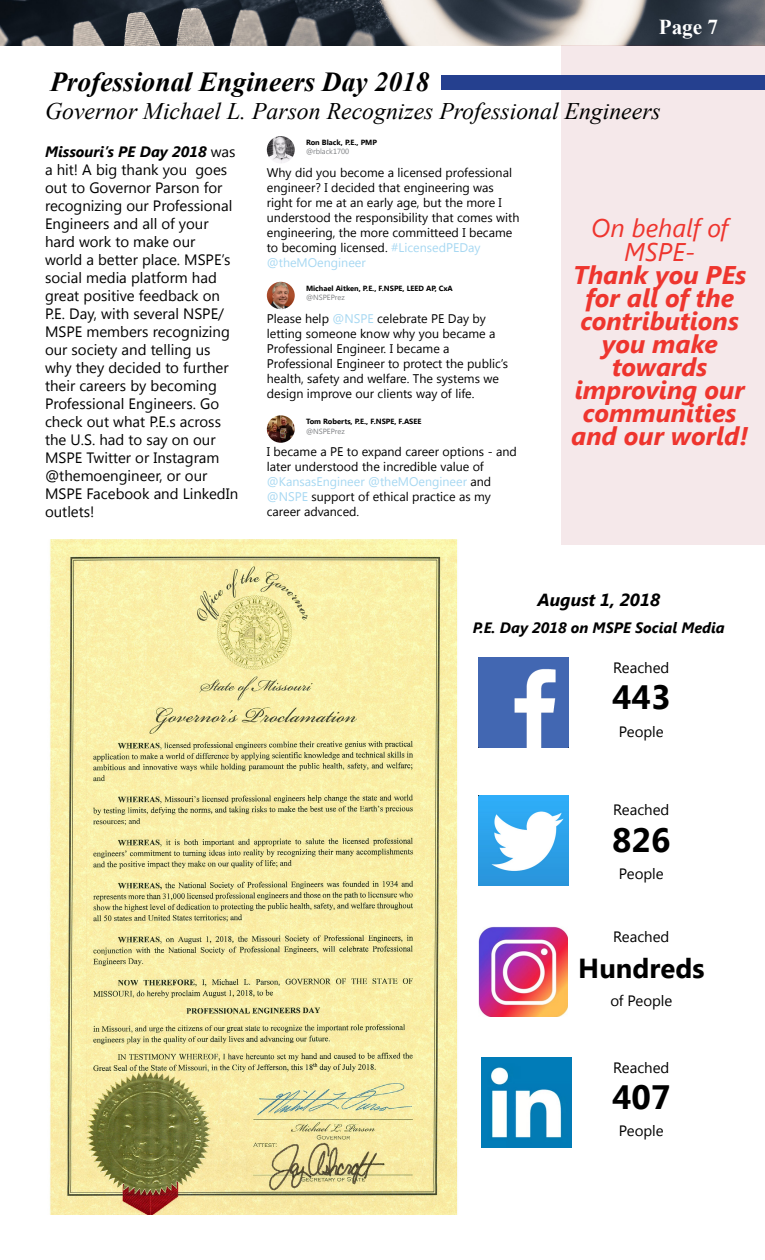
<style>
.page{position:relative;width:765px;height:1260px;background:#fff}
.page>*{position:absolute;margin:0;border:0;box-sizing:border-box;transform-origin:0 0}
.t1{font:700 33.75px "Segoe UI";color:#000}
.t2{font:italic 700 27.5px "Times New Roman";color:#000}
.t3{font:700 27.5px "Segoe UI";color:#000}
.t4{font:italic 700 25.5px/23.1px "Segoe UI";color:#ee352e;text-align:center}
.t5{font:italic 25.5px/23.1px "Segoe UI";color:#ee352e;text-align:center}
.t6{font:italic 23.75px "Times New Roman";color:#000}
.t7{font:700 21.12px "Times New Roman";color:#fff}
.t8{font:italic 700 17.5px "Segoe UI";color:#000}
.t9{font:15px/18px "Segoe UI";color:#000}
.t10{font:italic 700 15px "Segoe UI";color:#000}
.t11{font:12.5px/15px "Segoe UI";color:#000}
.t12{font:700 7.5px "Segoe UI";color:#000}
.t13{font:7.5px "Segoe UI";color:#7e8083}
.s1{font-weight:700;font-style:italic}
.s2{color:#a7d8f2}
</style>
<div class="page">
<img style="left:0;top:0;width:765px;height:45px">
<div style="left:561px;top:45px;width:204px;height:499px;background:#f5e8ea"></div>
<div style="left:441px;top:76px;width:324px;height:14px;background:#25408f"></div>
<img style="left:49px;top:540px;width:409px;height:675px">
<img style="left:478px;top:658px;width:90px;height:90px">
<img style="left:478px;top:796px;width:90px;height:90px">
<img style="left:481px;top:1057px;width:90px;height:90px">
<img style="left:478px;top:926px;width:89px;height:91px">
<img style="left:267px;top:136px;width:28px;height:27px;border-radius:14px">
<img style="left:267px;top:282px;width:28px;height:27px;border-radius:14px">
<img style="left:267px;top:415px;width:28px;height:28px;border-radius:14px">
<h3 class="t7" style="left:659px;top:12px;width:61px">Page 7</h3>
<h2 class="t2" style="left:50px;top:62px;width:381px">Professional Engineers Day 2018</h2>
<h3 class="t6" style="left:45px;top:95px;width:617px">Governor Michael L. Parson Recognizes Professional Engineers</h3>
<p class="t9" style="left:45px;top:142px;width:195px"><span class="s1">Missouri’s PE Day 2018</span> was a hit! A big thank you goes out to Governor Parson for recognizing our Professional<br>Engineers and all of your hard work to make our<br>world a better place. MSPE’s social media platform had great positive feedback on<br>P.E. Day, with several NSPE/<br>MSPE members recognizing our society and telling us why they decided to further their careers by becoming<br>Professional Engineers. Go check out what P.E.s across the U.S. had to say on our<br>MSPE Twitter or Instagram @themoengineer, or our<br>MSPE Facebook and LinkedIn outlets!</p>
<p class="t12" style="left:306px;top:137px;width:73px">Ron Black, P.E., PMP</p>
<p class="t13" style="left:306px;top:147px;width:45px">@rblack1700</p>
<p class="t11" style="left:267px;top:164px;width:254px">Why did you become a licensed professional engineer? I decided that engineering was right for me at an early age, but the more I understood the responsibility that comes with engineering, the more committeed I became to becoming licensed. <span class="s2">#LicensedPEDay @theMOengineer</span></p>
<h3 class="t5" style="left:591px;top:216px;width:138px">On behalf of<br>MSPE-</h3>
<h3 class="t4" style="left:571px;top:262px;width:178px">Thank you PEs for all of the contributions you make towards improving our communities and our world!</h3>
<p class="t12" style="left:306px;top:283px;width:148px">Michael Aitken, P.E., F.NSPE, LEED AP, CxA</p>
<p class="t13" style="left:306px;top:292px;width:40px">@NSPEPrez</p>
<p class="t11" style="left:267px;top:310px;width:243px">Please help <span class="s2">@NSPE</span> celebrate PE Day by letting someone know why you became a Professional Engineer. I became a Professional Engineer to protect the public’s health, safety and welfare. The systems we design improve our clients way of life.</p>
<p class="t12" style="left:306px;top:416px;width:117px">Tom Roberts, P.E., F.NSPE, F.ASEE</p>
<p class="t13" style="left:306px;top:426px;width:40px">@NSPEPrez</p>
<p class="t11" style="left:267px;top:444px;width:252px">I became a PE to expand career options - and later understood the incredible value of <span class="s2">@KansasEngineer @theMOengineer</span> and <span class="s2">@NSPE</span> support of ethical practice as my career advanced.</p>
<h3 class="t8" style="left:538px;top:587px;width:124px">August 1, 2018</h3>
<p class="t10" style="left:473px;top:617px;width:253px">P.E. Day 2018 on MSPE Social Media</p>
<p class="t9" style="left:613px;top:658px;width:58px">Reached</p>
<h1 class="t1" style="left:612px;top:673px;width:60px">443</h1>
<p class="t9" style="left:619px;top:722px;width:46px">People</p>
<p class="t9" style="left:613px;top:800px;width:58px">Reached</p>
<h1 class="t1" style="left:612px;top:816px;width:60px">826</h1>
<p class="t9" style="left:619px;top:864px;width:46px">People</p>
<p class="t9" style="left:613px;top:927px;width:58px">Reached</p>
<h2 class="t3" style="left:578px;top:949px;width:128px">Hundreds</h2>
<p class="t9" style="left:610px;top:991px;width:64px">of People</p>
<p class="t9" style="left:613px;top:1058px;width:58px">Reached</p>
<h1 class="t1" style="left:612px;top:1073px;width:60px">407</h1>
<p class="t9" style="left:619px;top:1121px;width:46px">People</p>
</div>
